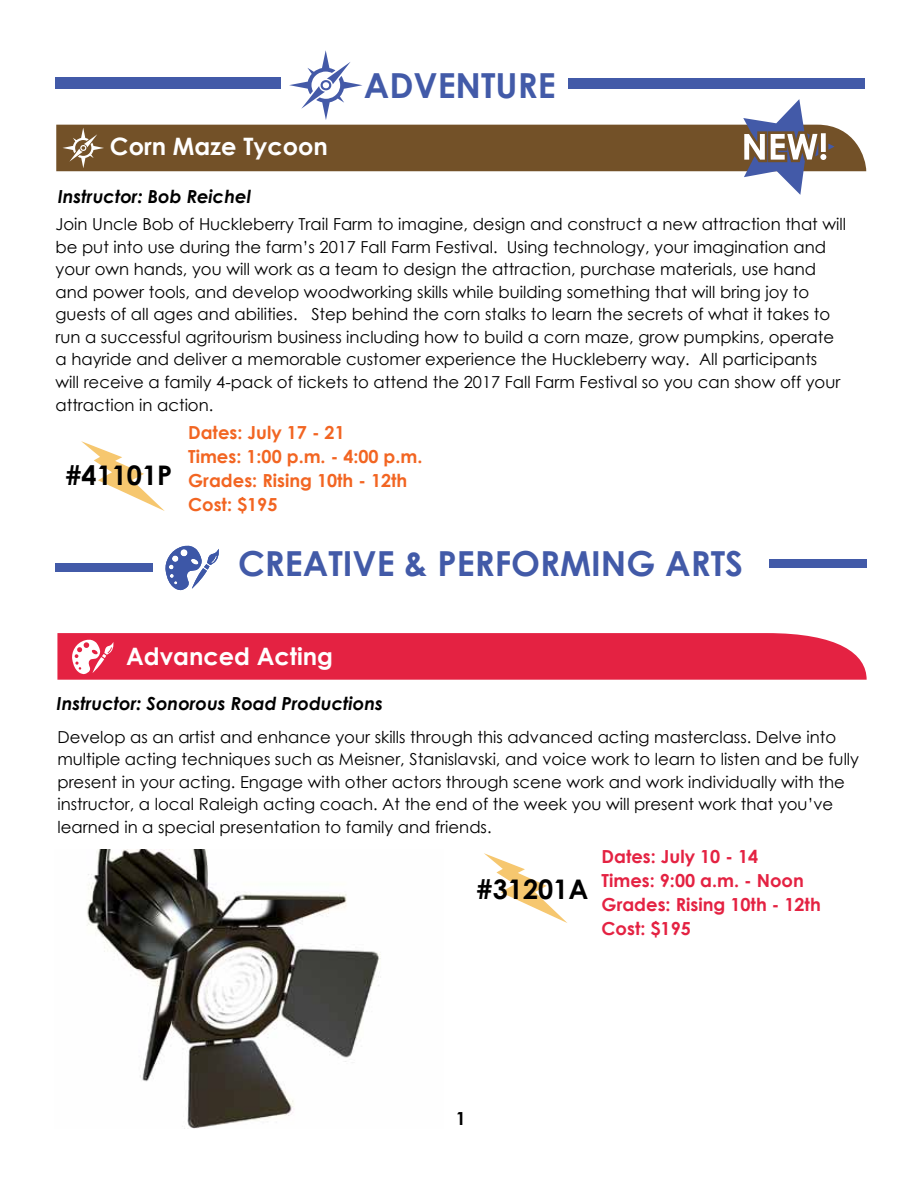
<style>
.page{position:relative;width:918px;height:1188px;background:#fff}
.page>*{position:absolute;margin:0;border:0;box-sizing:border-box;transform-origin:0 0}
.t1{font:700 34.5px "Century Gothic";color:#425aa8}
.t2{font:700 27px "Century Gothic";color:#000}
.t3{font:700 24px "Century Gothic";color:#fff}
.t4{font:700 18px/24px "Century Gothic";color:#f26522}
.t5{font:700 18px/24px "Century Gothic";color:#e42242}
.t6{font:italic 700 18px "Century Gothic";color:#000}
.t7{font:700 18px "Century Gothic";color:#000}
.t8{font:16.5px/22.5px "Century Gothic";color:#000}
</style>
<div class="page">
<img style="left:87px;top:850px;width:294px;height:278px">
<svg style="left:81px;top:441px;width:84px;height:70px"></svg>
<svg style="left:484px;top:853px;width:83px;height:70px"></svg>
<div style="left:769px;top:559px;width:98px;height:9px;background:#425aa8"></div>
<svg style="left:165px;top:545px;width:54px;height:46px"></svg>
<div style="left:55px;top:564px;width:98px;height:8px;background:#425aa8"></div>
<svg style="left:57px;top:633px;width:810px;height:47px;background:#e52c4b"></svg>
<svg style="left:56px;top:50px;width:810px;height:145px"></svg>
<h3 class="t3" style="left:110px;top:128px;width:219px">Corn Maze Tycoon</h3>
<p class="t6" style="left:58px;top:183px;width:195px">Instructor: Bob Reichel</p>
<h1 class="t1" style="left:364px;top:59px;width:193px">ADVENTURE</h1>
<p class="t8" style="left:56px;top:213px;width:792px">Join Uncle Bob of Huckleberry Trail Farm to imagine, design and construct a new attraction that will be put into use during the farm’s 2017 Fall Farm Festival. Using technology, your imagination and your own hands, you will work as a team to design the attraction, purchase materials, use hand and power tools, and develop woodworking skills while building something that will bring joy to guests of all ages and abilities. Step behind the corn stalks to learn the secrets of what it takes to run a successful agritourism business including how to build a corn maze, grow pumpkins, operate a hayride and deliver a memorable customer experience the Huckleberry way. All participants<br>will receive a family 4-pack of tickets to attend the 2017 Fall Farm Festival so you can show off your attraction in action.</p>
<p class="t4" style="left:188px;top:419px;width:236px">Dates: July 17 - 21<br>Times: 1:00 p.m. - 4:00 p.m.<br>Grades: Rising 10th - 12th<br>Cost: $195</p>
<h2 class="t2" style="left:65px;top:454px;width:108px">#41101P</h2>
<h1 class="t1" style="left:238px;top:538px;width:507px">CREATIVE &amp; PERFORMING ARTS</h1>
<h3 class="t3" style="left:126px;top:638px;width:208px">Advanced Acting</h3>
<p class="t6" style="left:57px;top:690px;width:328px">Instructor: Sonorous Road Productions</p>
<p class="t8" style="left:57px;top:725px;width:803px">Develop as an artist and enhance your skills through this advanced acting masterclass. Delve into multiple acting techniques such as Meisner, Stanislavski, and voice work to learn to listen and be fully present in your acting. Engage with other actors through scene work and work individually with the instructor, a local Raleigh acting coach. At the end of the week you will present work that you’ve learned in a special presentation to family and friends.</p>
<p class="t5" style="left:602px;top:844px;width:221px">Dates: July 10 - 14<br>Times: 9:00 a.m. - Noon<br>Grades: Rising 10th - 12th<br>Cost: $195</p>
<h2 class="t2" style="left:477px;top:869px;width:113px">#31201A</h2>
<p class="t7" style="left:456px;top:1105px;width:12px">1</p>
</div>
